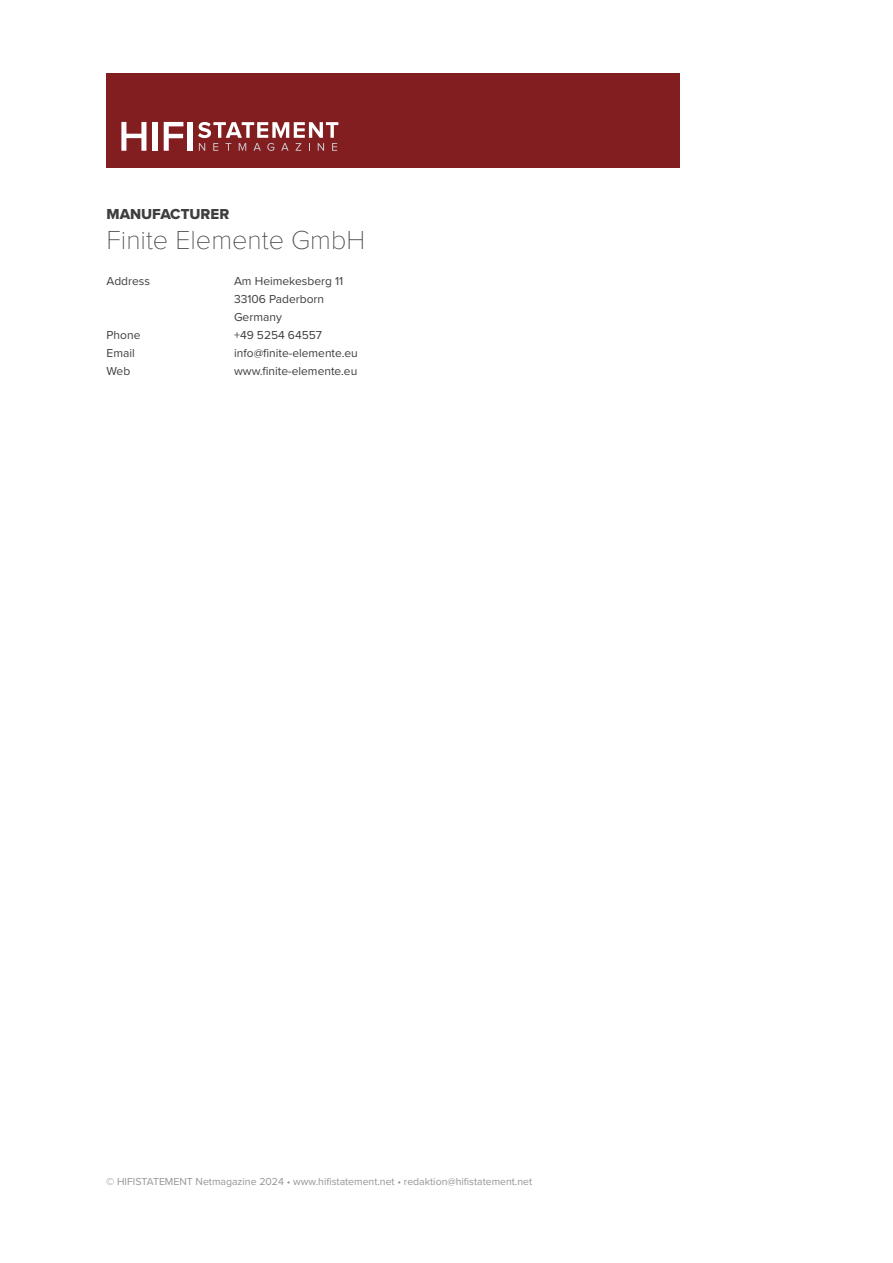
<style>
.page{position:relative;width:893px;height:1263px;background:#fff}
.page>*{position:absolute;margin:0;border:0;box-sizing:border-box;transform-origin:0 0}
.t1{font:100 27px "Proxima Nova T";color:#3e3e3f}
.t2{font:15px "Proxima Nova Extrabld";color:#3e3e3f}
.t3{font:12px/18px "Proxima Nova";color:#3e3e3f}
.t4{font:10.5px "Proxima Nova";color:#939598}
</style>
<div class="page">
<div style="left:107px;top:73px;width:573px;height:94px;background:#831e20"></div>
<svg style="left:198px;top:122px;width:140px;height:29px"></svg>
<svg style="left:121px;top:122px;width:25px;height:29px"></svg>
<div style="left:153px;top:122px;width:5px;height:29px;background:#fff"></div>
<svg style="left:164px;top:122px;width:19px;height:29px"></svg>
<div style="left:188px;top:122px;width:5px;height:29px;background:#fff"></div>
<p class="t2" style="left:107px;top:208px;width:124px">MANUFACTURER</p>
<h1 class="t1" style="left:107px;top:229px;width:260px">Finite Elemente GmbH</h1>
<p class="t3" style="left:107px;top:273px;width:45px">Address</p>
<p class="t3" style="left:234px;top:273px;width:111px">Am Heimekesberg 11<br>33106 Paderborn<br>Germany</p>
<p class="t3" style="left:107px;top:327px;width:35px">Phone</p>
<p class="t3" style="left:234px;top:327px;width:90px">+49 5254 64557</p>
<p class="t3" style="left:107px;top:345px;width:30px">Email</p>
<p class="t3" style="left:234px;top:345px;width:125px">info@finite-elemente.eu</p>
<p class="t3" style="left:107px;top:363px;width:25px">Web</p>
<p class="t3" style="left:234px;top:363px;width:125px">www.finite-elemente.eu</p>
<p class="t4" style="left:106px;top:1177px;width:427px">© HIFISTATEMENT Netmagazine 2024 • www.hifistatement.net • redaktion@hifistatement.net</p>
</div>
